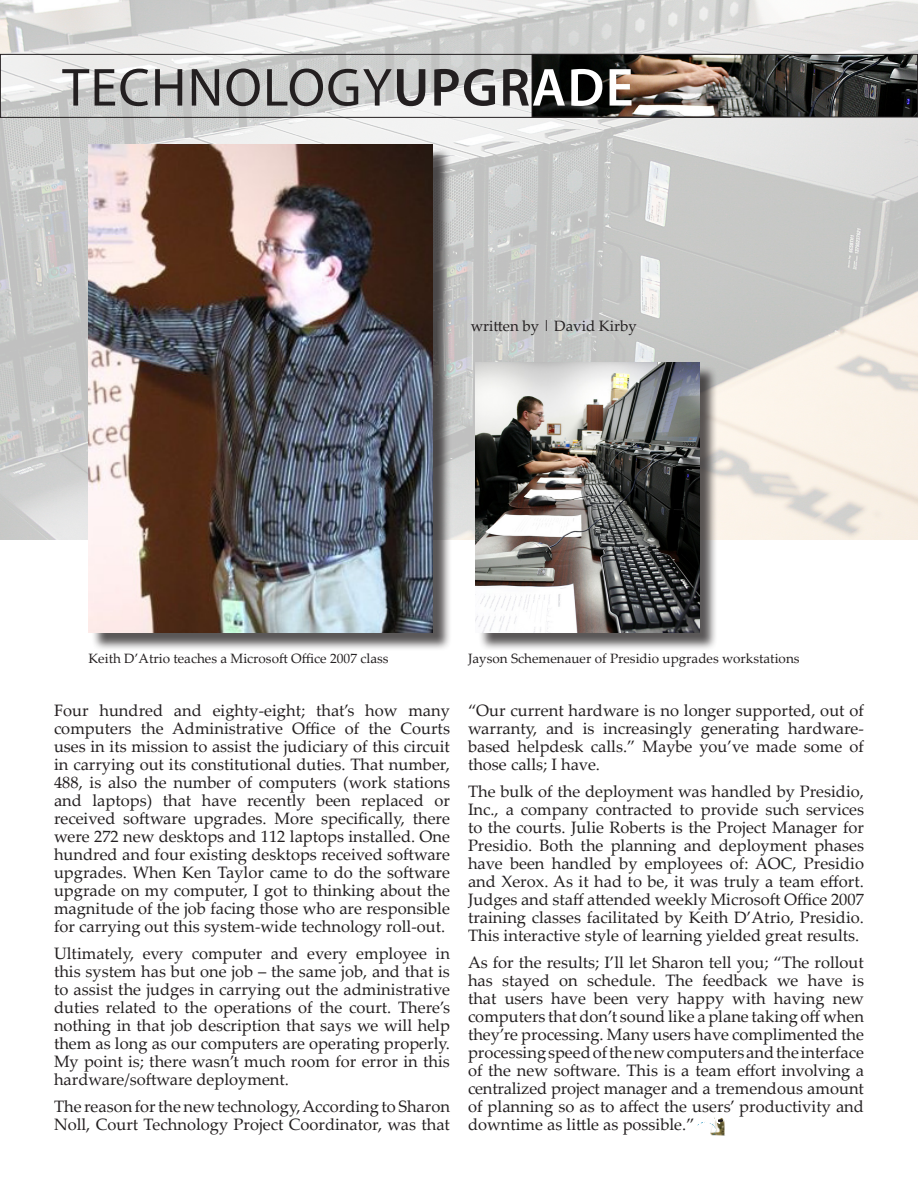
<style>
.page{position:relative;width:918px;height:1188px;background:#fff}
.page>*{position:absolute;margin:0;border:0;box-sizing:border-box;transform-origin:0 0}
.t1{font:54px "Myriad Pro";letter-spacing:.025em;color:#231f20}
.t2{font:16.5px/18px "Palatino Linotype";color:#231f20;text-align:justify}
.t3{font:15px "Palatino Linotype";color:#231f20}
.t4{font:13.5px "Palatino Linotype";color:#231f20}
.s1{font-weight:600}
.s2{font-weight:600;color:#fff}
</style>
<div class="page">
<img style="left:0;top:0;width:918px;height:540px">
<svg style="left:698px;top:1117px;width:27px;height:19px"></svg>
<div style="left:0;top:54px;width:731px;height:64px;border:1px solid #231f20"></div>
<img style="left:534px;top:56px;width:382px;height:59px">
<div style="left:532px;top:54px;width:386px;height:63px;border:1px solid #231f20"></div>
<div style="left:91px;top:147px;width:360px;height:505px;background:#231f20;opacity:.75"></div>
<img style="left:88px;top:144px;width:345px;height:489px">
<div style="left:478px;top:365px;width:240px;height:287px;background:#231f20;opacity:.75"></div>
<img style="left:476px;top:363px;width:223px;height:270px">
<p class="t1" style="left:62px;top:54px;width:573px">TECHNOLOGY<span class="s1">UPGR</span><span class="s2">ADE</span></p>
<p class="t3" style="left:471px;top:315px;width:168px">written by | David Kirby</p>
<p class="t4" style="left:88px;top:649px;width:302px">Keith D’Atrio teaches a Microsoft Office 2007 class</p>
<p class="t4" style="left:468px;top:649px;width:333px">Jayson Schemenauer of Presidio upgrades workstations</p>
<p class="t2" style="left:54px;top:700px;width:398px">Four hundred and eighty-eight; that’s how many computers the Administrative Office of the Courts uses in its mission to assist the judiciary of this circuit in carrying out its constitutional duties. That number, 488, is also the number of computers (work stations and laptops) that have recently been replaced or received software upgrades. More specifically, there were 272 new desktops and 112 laptops installed. One hundred and four existing desktops received software upgrades. When Ken Taylor came to do the software upgrade on my computer, I got to thinking about the magnitude of the job facing those who are responsible for carrying out this system-wide technology roll-out.</p>
<p class="t2" style="left:54px;top:943px;width:398px">Ultimately, every computer and every employee in this system has but one job – the same job, and that is to assist the judges in carrying out the administrative duties related to the operations of the court. There’s nothing in that job description that says we will help them as long as our computers are operating properly.<br>My point is; there wasn’t much room for error in this hardware/software deployment.</p>
<p class="t2" style="left:54px;top:1096px;width:398px">The reason for the new technology, According to Sharon<br>Noll, Court Technology Project Coordinator, was that</p>
<p class="t2" style="left:468px;top:700px;width:398px">“Our current hardware is no longer supported, out of warranty, and is increasingly generating hardware&shy;based helpdesk calls.” Maybe you’ve made some of those calls; I have.</p>
<p class="t2" style="left:468px;top:781px;width:398px">The bulk of the deployment was handled by Presidio, Inc., a company contracted to provide such services to the courts. Julie Roberts is the Project Manager for Presidio. Both the planning and deployment phases have been handled by employees of: AOC, Presidio and Xerox. As it had to be, it was truly a team effort.<br>Judges and staff attended weekly Microsoft Office 2007 training classes facilitated by Keith D’Atrio, Presidio.<br>This interactive style of learning yielded great results.</p>
<p class="t2" style="left:468px;top:952px;width:398px">As for the results; I’ll let Sharon tell you; “The rollout has stayed on schedule. The feedback we have is that users have been very happy with having new computers that don’t sound like a plane taking off when they’re processing. Many users have complimented the processing speed of the new computers and the interface of the new software. This is a team effort involving a centralized project manager and a tremendous amount of planning so as to affect the users’ productivity and downtime as little as possible.”</p>
</div>
